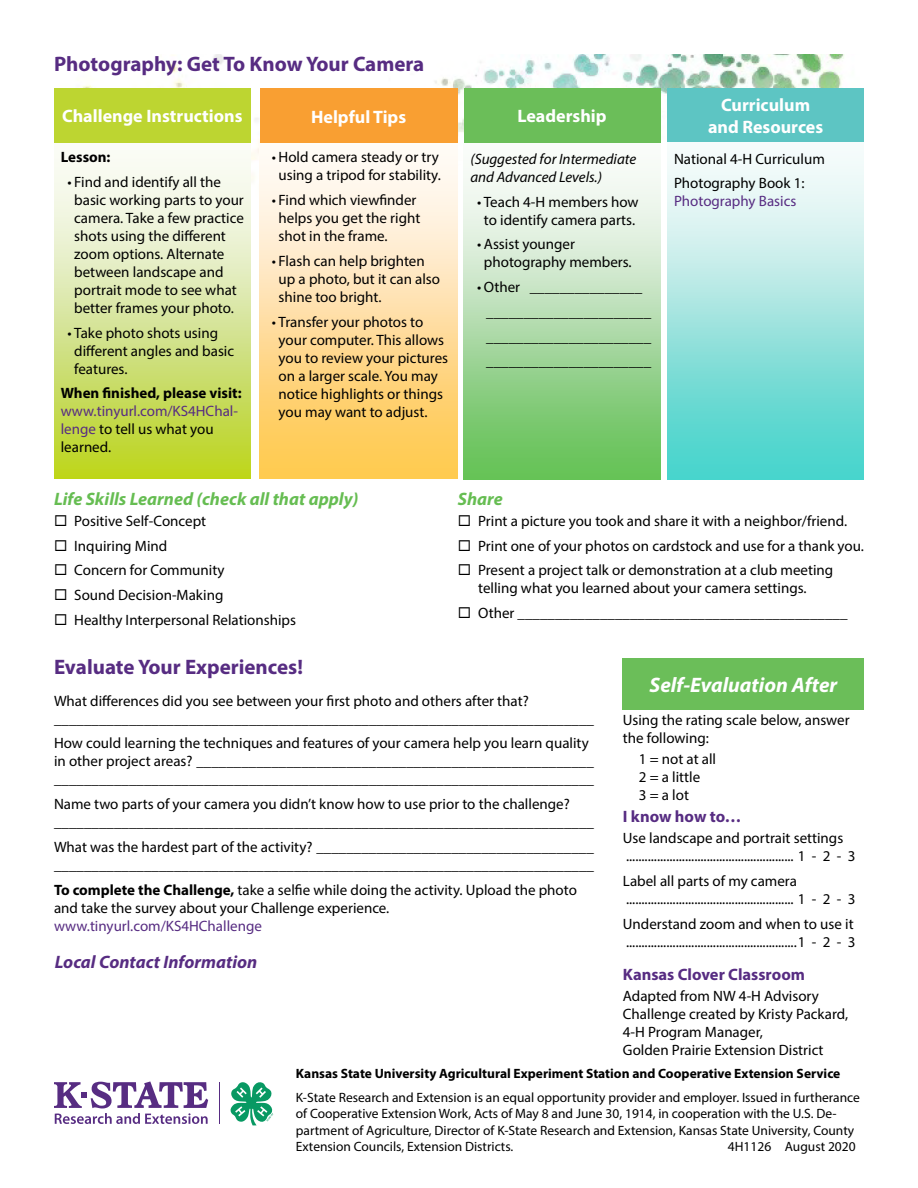
<style>
.page{position:relative;width:918px;height:1188px;background:#fff}
.page>*{position:absolute;margin:0;border:0;box-sizing:border-box;transform-origin:0 0}
.t1{font:700 21px "Myriad Pro";color:#572c82}
.t2{font:italic 700 21px "Myriad Pro";color:#fff}
.t3{font:700 18px/21.6px "Myriad Pro";color:#fff;text-align:center}
.t4{font:italic 700 18px "Myriad Pro";color:#66bd52}
.t5{font:italic 700 18px "Myriad Pro";color:#572c82}
.t6{font:700 16.5px "Myriad Pro";color:#572c82}
.t7{font:15px/18px "Myriad Pro";color:#000}
.t8{font:15px/18px "Myriad Pro";color:#572c82}
.t9{font:italic 15px/18px "Myriad Pro";color:#000}
.t10{font:700 15px "Myriad Pro";color:#000}
.t11{font:13.5px/16.5px "Myriad Pro";color:#000}
.t12{font:700 13.5px "Myriad Pro";color:#000}
.s1{color:#000}
.s2{font-weight:700}
</style>
<div class="page">
<img style="left:83px;top:55px;width:761px;height:186px">
<div style="left:623px;top:658px;width:241px;height:51px;background:#6bbe59"></div>
<svg style="left:54px;top:1081px;width:154px;height:43px"></svg>
<hr style="left:219px;top:1082px;width:1px;height:42px;background:#572c82">
<svg style="left:230px;top:1082px;width:43px;height:43px"></svg>
<div style="left:667px;top:88px;width:197px;height:55px;background:#5dc5c3"></div>
<div style="left:54px;top:88px;width:197px;height:55px;background:#bdd531"></div>
<div style="left:464px;top:88px;width:196px;height:55px;background:#6bbe59"></div>
<div style="left:260px;top:89px;width:198px;height:54px;background:#f99f32"></div>
<div style="left:260px;top:144px;width:198px;height:335px;background:linear-gradient(to bottom,#fffdff,#ffc549)"></div>
<div style="left:667px;top:142px;width:197px;height:338px;background:linear-gradient(to bottom,#fffdfd,#42d0c8)"></div>
<div style="left:54px;top:143px;width:197px;height:336px;background:linear-gradient(to bottom,#fefeff,#b8d226)"></div>
<div style="left:464px;top:144px;width:196px;height:336px;background:linear-gradient(to bottom,#fff,#63be55)"></div>
<h1 class="t1" style="left:54px;top:50px;width:372px">Photography: Get To Know Your Camera</h1>
<p class="t3" style="left:62px;top:105px;width:182px">Challenge Instructions</p>
<p class="t3" style="left:311px;top:105px;width:97px">Helpful Tips</p>
<p class="t3" style="left:517px;top:105px;width:91px">Leadership</p>
<p class="t7" style="left:272px;top:148px;width:171px;text-align:center">• Hold camera steady or try using a tripod for stability.</p>
<p class="t7" style="left:279px;top:191px;width:143px;text-indent:-7px">• Find which viewfinder helps you get the right shot in the frame.</p>
<p class="t7" style="left:279px;top:252px;width:163px;text-indent:-7px">• Flash can help brighten up a photo, but it can also shine too bright.</p>
<p class="t7" style="left:279px;top:312px;width:171px;text-indent:-7px">• Transfer your photos to your computer. This allows you to review your pictures on a larger scale. You may notice highlights or things you may want to adjust.</p>
<p class="t10" style="left:61px;top:147px;width:51px">Lesson:</p>
<p class="t7" style="left:74px;top:173px;width:171px;text-indent:-7px">• Find and identify all the basic working parts to your camera. Take a few practice shots using the different zoom options. Alternate between landscape and portrait mode to see what better frames your photo.</p>
<p class="t7" style="left:74px;top:323px;width:161px;text-indent:-7px">• Take photo shots using different angles and basic features.</p>
<p class="t10" style="left:61px;top:384px;width:182px">When finished, please visit:</p>
<p class="t8" style="left:61px;top:402px;width:179px">www.tinyurl.com/KS4HChal&shy;lenge <span class="s1">to tell us what you learned.</span></p>
<p class="t9" style="left:470px;top:149px;width:167px">(Suggested for Intermediate and Advanced Levels.)</p>
<p class="t7" style="left:477px;top:192px;width:163px;text-align:center">• Teach 4-H members how to identify camera parts.</p>
<p class="t7" style="left:484px;top:235px;width:149px;text-indent:-7px">• Assist younger photography members.</p>
<p class="t7" style="left:486px;top:274px;width:166px;line-height:24.8px;text-indent:-9px">• Other _______________ ______________________ ______________________ ______________________</p>
<p class="t3" style="left:708px;top:94px;width:117px">Curriculum and Resources</p>
<p class="t7" style="left:674px;top:146px;width:152px;line-height:24.8px">National 4-H Curriculum<br>Photography Book 1:</p>
<p class="t8" style="left:674px;top:192px;width:124px">Photography Basics</p>
<p class="t4" style="left:54px;top:487px;width:306px">Life Skills Learned (check all that apply)</p>
<p class="t7" style="left:74px;top:508px;width:223px;line-height:24.8px">Positive Self-Concept<br>Inquiring Mind<br>Concern for Community<br>Sound Decision-Making<br>Healthy Interpersonal Relationships</p>
<p class="t4" style="left:458px;top:487px;width:47px">Share</p>
<p class="t7" style="left:478px;top:508px;width:387px;line-height:24.8px">Print a picture you took and share it with a neighbor/friend.<br>Print one of your photos on cardstock and use for a thank you.<br>Present a project talk or demonstration at a club meeting</p>
<p class="t7" style="left:478px;top:576px;width:371px;line-height:24.8px">telling what you learned about your camera settings.<br>Other ____________________________________________</p>
<h1 class="t1" style="left:54px;top:653px;width:251px">Evaluate Your Experiences!</h1>
<p class="t7" style="left:54px;top:691px;width:541px">What differences did you see between your first photo and others after that? ________________________________________________________________________</p>
<p class="t7" style="left:54px;top:734px;width:541px">How could learning the techniques and features of your camera help you learn quality in other project areas? _____________________________________________________ ________________________________________________________________________</p>
<p class="t7" style="left:54px;top:795px;width:541px">Name two parts of your camera you didn’t know how to use prior to the challenge? ________________________________________________________________________</p>
<p class="t7" style="left:54px;top:838px;width:542px">What was the hardest part of the activity? _____________________________________ ________________________________________________________________________</p>
<p class="t7" style="left:54px;top:880px;width:524px"><span class="s2">To complete the Challenge,</span> take a selfie while doing the activity. Upload the photo and take the survey about your Challenge experience.</p>
<p class="t8" style="left:54px;top:916px;width:209px">www.tinyurl.com/KS4HChallenge</p>
<p class="t5" style="left:55px;top:950px;width:204px">Local Contact Information</p>
<h1 class="t2" style="left:650px;top:671px;width:189px">Self-Evaluation After</h1>
<p class="t7" style="left:623px;top:710px;width:228px">Using the rating scale below, answer the following:</p>
<p class="t7" style="left:639px;top:749px;width:79px">1 = not at all<br>2 = a little<br>3 = a lot</p>
<p class="t6" style="left:623px;top:806px;width:120px">I know how to…</p>
<p class="t7" style="left:623px;top:829px;width:234px">Use landscape and portrait settings ...................................................... 1 - 2 - 3</p>
<p class="t7" style="left:623px;top:872px;width:234px">Label all parts of my camera ...................................................... 1 - 2 - 3</p>
<p class="t7" style="left:623px;top:914px;width:234px">Understand zoom and when to use it .......................................................1 - 2 - 3</p>
<p class="t6" style="left:623px;top:964px;width:184px">Kansas Clover Classroom</p>
<p class="t7" style="left:623px;top:987px;width:227px">Adapted from NW 4-H Advisory<br>Challenge created by Kristy Packard,<br>4-H Program Manager,<br>Golden Prairie Extension District</p>
<p class="t12" style="left:296px;top:1065px;width:546px">Kansas State University Agricultural Experiment Station and Cooperative Extension Service</p>
<p class="t11" style="left:296px;top:1089px;width:566px">K-State Research and Extension is an equal opportunity provider and employer. Issued in furtherance of Cooperative Extension Work, Acts of May 8 and June 30, 1914, in cooperation with the U.S. De&shy;partment of Agriculture, Director of K-State Research and Extension, Kansas State University, County Extension Councils, Extension Districts.</p>
<p class="t11" style="left:728px;top:1138px;width:129px">4H1126 August 2020</p>
</div>
